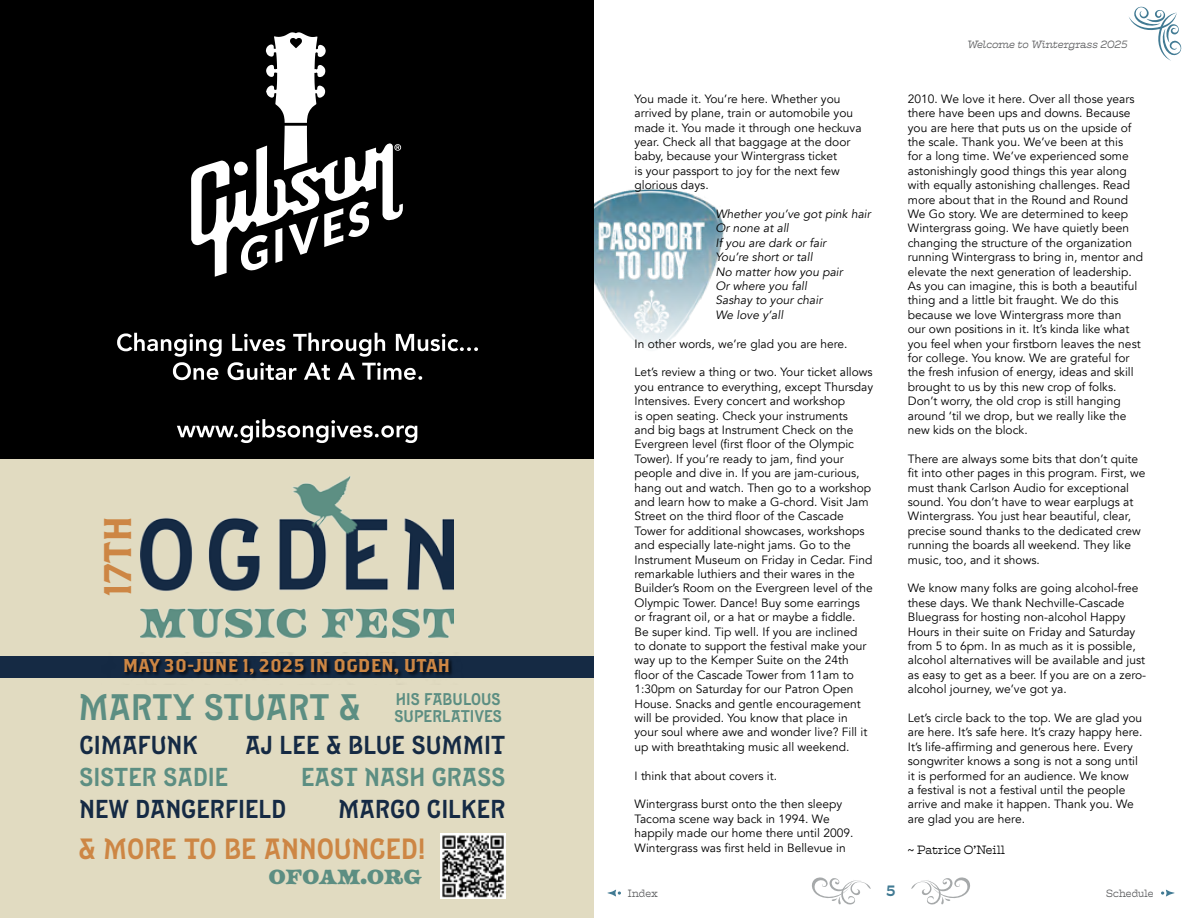
<style>
.page{position:relative;width:1188px;height:918px;background:#fff}
.page>*{position:absolute;margin:0;border:0;box-sizing:border-box;transform-origin:0 0}
.t1{font:38.4px "Brothers OT";color:#cd8644}
.t2{font:36.9px "Epitaph";color:#5c8e82}
.t3{font:29.25px "Epitaph";color:#cd8644}
.t4{font:25.95px "Epitaph";color:#152a44}
.t5{font:25.95px "Epitaph";color:#5c8e82}
.t6{font:22.5px "Freehouse";letter-spacing:-.005em;color:#5c8e82}
.t7{font:18.6px "Brothers OT";color:#cd8644}
.t8{font:16.95px/17px "Epitaph";color:#5c8e82}
.t9{font:500 15px "Hatch";color:#417a93}
.t10{font:12px/14.4px "Avenir";color:#000}
.t11{font:italic 12px/14.4px "Avenir";color:#000}
.t12{font:300 12px "Hatch";color:#000}
.t13{font:italic 300 10.5px "Hatch";color:#58595b}
.t14{font:300 10.5px "Hatch";color:#58595b}
</style>
<div class="page">
<svg style="left:812px;top:877px;width:59px;height:28px"></svg>
<svg style="left:911px;top:877px;width:59px;height:28px"></svg>
<svg style="left:1129px;top:6px;width:53px;height:55px"></svg>
<img style="left:594px;top:188px;width:131px;height:162px">
<div style="left:0;top:0;width:594px;height:459px;background:#000"></div>
<svg style="left:117px;top:333px;width:361px;height:110px"></svg>
<svg style="left:191px;top:32px;width:212px;height:245px"></svg>
<div style="left:0;top:459px;width:594px;height:459px;background:#e1dbc1"></div>
<div style="left:0;top:656px;width:594px;height:21px;background:#152a44"></div>
<img style="left:102px;top:659px;width:376px;height:19px">
<img style="left:141px;top:476px;width:312px;height:162px">
<img style="left:441px;top:834px;width:64px;height:64px">
<svg style="left:607px;top:890px;width:14px;height:7px"></svg>
<svg style="left:1161px;top:890px;width:14px;height:7px"></svg>
<h1 class="t1" style="left:100px;top:597px;width:83px;rotate:-90deg">17TH</h1>
<h3 class="t7" style="left:123px;top:657px;width:329px">MAY 30-JUNE 1, 2025 IN OGDEN, UTAH</h3>
<h3 class="t8" style="left:395px;top:690px;width:109px">HIS FABULOUS<br>SUPERLATIVES</h3>
<h2 class="t2" style="left:78px;top:684px;width:284px">MARTY STUART &amp;</h2>
<h3 class="t4" style="left:80px;top:729px;width:120px">CIMAFUNK</h3>
<h3 class="t4" style="left:245px;top:729px;width:262px">AJ LEE &amp; BLUE SUMMIT</h3>
<h3 class="t5" style="left:80px;top:761px;width:151px">SISTER SADIE</h3>
<h3 class="t5" style="left:301px;top:761px;width:206px">EAST NASH GRASS</h3>
<h3 class="t4" style="left:80px;top:793px;width:208px">NEW DANGERFIELD</h3>
<h3 class="t4" style="left:338px;top:793px;width:169px">MARGO CILKER</h3>
<h3 class="t3" style="left:78px;top:831px;width:349px">&amp; MORE TO BE ANNOUNCED!</h3>
<h3 class="t6" style="left:269px;top:863px;width:155px">OFOAM.ORG</h3>
<p class="t10" style="left:634px;top:92px;width:229px">You made it. You’re here. Whether you arrived by plane, train or automobile you made it. You made it through one heckuva year. Check all that baggage at the door baby, because your Wintergrass ticket<br>is your passport to joy for the next few glorious days.</p>
<p class="t11" style="left:716px;top:207px;width:157px">Whether you’ve got pink hair<br>Or none at all<br>If you are dark or fair<br>You’re short or tall<br>No matter how you pair<br>Or where you fall<br>Sashay to your chair<br>We love y’all</p>
<p class="t10" style="left:634px;top:336px;width:214px">In other words, we’re glad you are here.</p>
<p class="t10" style="left:634px;top:365px;width:240px">Let’s review a thing or two. Your ticket allows you entrance to everything, except Thursday Intensives. Every concert and workshop<br>is open seating. Check your instruments<br>and big bags at Instrument Check on the Evergreen level (first floor of the Olympic Tower). If you’re ready to jam, find your people and dive in. If you are jam-curious, hang out and watch. Then go to a workshop and learn how to make a G-chord. Visit Jam Street on the third floor of the Cascade Tower for additional showcases, workshops and especially late-night jams. Go to the Instrument Museum on Friday in Cedar. Find remarkable luthiers and their wares in the Builder’s Room on the Evergreen level of the Olympic Tower. Dance! Buy some earrings or fragrant oil, or a hat or maybe a fiddle.<br>Be super kind. Tip well. If you are inclined<br>to donate to support the festival make your way up to the Kemper Suite on the 24th floor of the Cascade Tower from 11am to 1:30pm on Saturday for our Patron Open House. Snacks and gentle encouragement will be provided. You know that place in your soul where awe and wonder live? Fill it up with breathtaking music all weekend.</p>
<p class="t10" style="left:634px;top:768px;width:144px">I think that about covers it.</p>
<p class="t10" style="left:634px;top:797px;width:220px">Wintergrass burst onto the then sleepy Tacoma scene way back in 1994. We happily made our home there until 2009.<br>Wintergrass was first held in Bellevue in</p>
<p class="t13" style="left:967px;top:37px;width:162px">Welcome to Wintergrass 2025</p>
<p class="t10" style="left:908px;top:92px;width:237px">2010. We love it here. Over all those years there have been ups and downs. Because you are here that puts us on the upside of the scale. Thank you. We’ve been at this<br>for a long time. We’ve experienced some astonishingly good things this year along with equally astonishing challenges. Read more about that in the Round and Round We Go story. We are determined to keep Wintergrass going. We have quietly been changing the structure of the organization running Wintergrass to bring in, mentor and elevate the next generation of leadership.<br>As you can imagine, this is both a beautiful thing and a little bit fraught. We do this because we love Wintergrass more than<br>our own positions in it. It’s kinda like what you feel when your firstborn leaves the nest for college. You know. We are grateful for the fresh infusion of energy, ideas and skill brought to us by this new crop of folks.<br>Don’t worry, the old crop is still hanging around ‘til we drop, but we really like the new kids on the block.</p>
<p class="t10" style="left:908px;top:452px;width:239px">There are always some bits that don’t quite fit into other pages in this program. First, we must thank Carlson Audio for exceptional sound. You don’t have to wear earplugs at Wintergrass. You just hear beautiful, clear, precise sound thanks to the dedicated crew running the boards all weekend. They like music, too, and it shows.</p>
<p class="t10" style="left:908px;top:581px;width:240px">We know many folks are going alcohol-free these days. We thank Nechville-Cascade Bluegrass for hosting non-alcohol Happy Hours in their suite on Friday and Saturday from 5 to 6pm. In as much as it is possible, alcohol alternatives will be available and just as easy to get as a beer. If you are on a zero&shy;alcohol journey, we’ve got ya.</p>
<p class="t10" style="left:908px;top:711px;width:236px">Let’s circle back to the top. We are glad you are here. It’s safe here. It’s crazy happy here.<br>It’s life-affirming and generous here. Every songwriter knows a song is not a song until it is performed for an audience. We know<br>a festival is not a festival until the people arrive and make it happen. Thank you. We are glad you are here.</p>
<p class="t12" style="left:908px;top:841px;width:99px">~ Patrice O’Neill</p>
<p class="t9" style="left:887px;top:880px;width:10px">5</p>
<p class="t14" style="left:628px;top:886px;width:32px">Index</p>
<p class="t14" style="left:1106px;top:886px;width:49px">Schedule</p>
</div>
